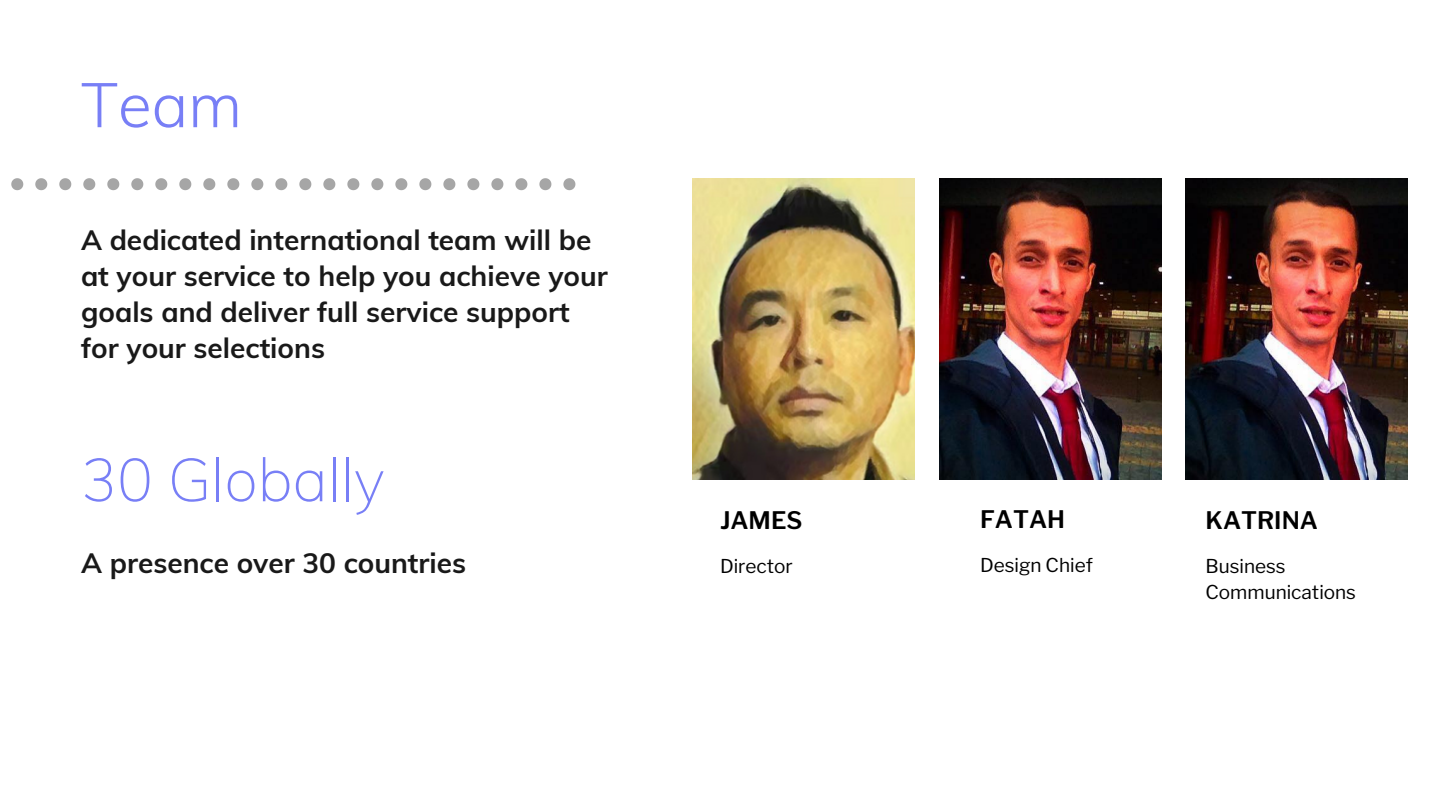
<style>
.page{position:relative;width:1440px;height:810px;background:#fff}
.page>*{position:absolute;margin:0;border:0;box-sizing:border-box;transform-origin:0 0}
.t1{font:300 62px "Muli";color:#787ff6}
.t2{font:200 60px "Muli";color:#787ff6}
.t3{font:700 28px/36px "Muli";color:#191919}
.t4{font:600 24px "Libre Franklin";color:#000}
.t5{font:19px/26.3px "Libre Franklin";color:#000}
</style>
<div class="page">
<img style="left:693px;top:178px;width:222px;height:302px">
<svg style="left:11px;top:178px;width:564px;height:12px"></svg>
<img style="left:939px;top:178px;width:222px;height:302px">
<img style="left:1185px;top:178px;width:222px;height:302px">
<p class="t1" style="left:81px;top:65px;width:163px">Team</p>
<p class="t3" style="left:81px;top:221px;width:528px">A dedicated international team will be at your service to help you achieve your goals and deliver full service support for your selections</p>
<p class="t2" style="left:81px;top:441px;width:305px">30 Globally</p>
<p class="t3" style="left:81px;top:545px;width:387px">A presence over 30 countries</p>
<p class="t5" style="left:720px;top:553px;width:74px">Director</p>
<p class="t4" style="left:720px;top:506px;width:84px">JAMES</p>
<p class="t4" style="left:980px;top:505px;width:87px">FATAH</p>
<p class="t5" style="left:980px;top:552px;width:114px">Design Chief</p>
<p class="t4" style="left:1206px;top:506px;width:114px">KATRINA</p>
<p class="t5" style="left:1206px;top:553px;width:152px">Business<br>Communications</p>
</div>
